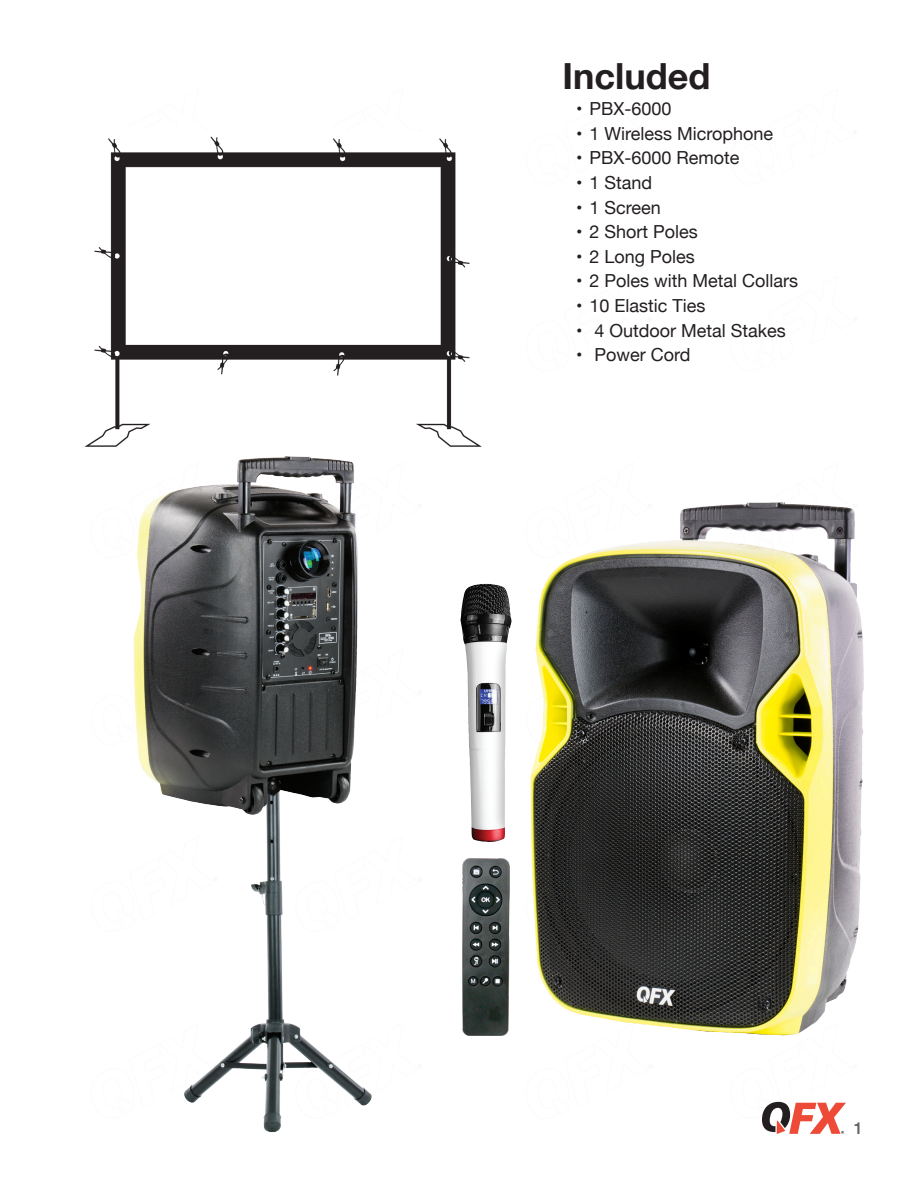
<style>
.page{position:relative;width:918px;height:1188px;background:#fff}
.page>*{position:absolute;margin:0;border:0;box-sizing:border-box;transform-origin:0 0}
.t1{font:700 36px "Helvetica Neue";color:#231f20}
.t2{font:18px "Helvetica Neue";color:#231f20}
.t3{font:500 16.5px "Helvetica Neue";color:#646363}
</style>
<div class="page">
<img style="left:133px;top:456px;width:731px;height:676px">
<svg style="left:762px;top:1102px;width:84px;height:32px"></svg>
<img style="left:84px;top:136px;width:398px;height:311px">
<img style="left:531px;top:502px;width:250px;height:351px">
<img style="left:463px;top:859px;width:46px;height:176px">
<img style="left:134px;top:456px;width:151px;height:250px">
<img style="left:460px;top:584px;width:51px;height:258px">
<p class="t1" style="left:562px;top:48px;width:149px">Included</p>
<p class="t2" style="left:576px;top:96px;width:97px">• PBX-6000</p>
<p class="t2" style="left:576px;top:120px;width:199px">• 1 Wireless Microphone</p>
<p class="t2" style="left:576px;top:145px;width:165px">• PBX-6000 Remote</p>
<p class="t2" style="left:576px;top:170px;width:78px">• 1 Stand</p>
<p class="t2" style="left:576px;top:194px;width:86px">• 1 Screen</p>
<p class="t2" style="left:576px;top:219px;width:123px">• 2 Short Poles</p>
<p class="t2" style="left:576px;top:243px;width:120px">• 2 Long Poles</p>
<p class="t2" style="left:576px;top:268px;width:224px">• 2 Poles with Metal Collars</p>
<p class="t2" style="left:576px;top:293px;width:131px">• 10 Elastic Ties</p>
<p class="t2" style="left:576px;top:317px;width:211px">• 4 Outdoor Metal Stakes</p>
<p class="t2" style="left:576px;top:342px;width:116px">• Power Cord</p>
<p class="t3" style="left:854px;top:1115px;width:11px">1</p>
</div>
